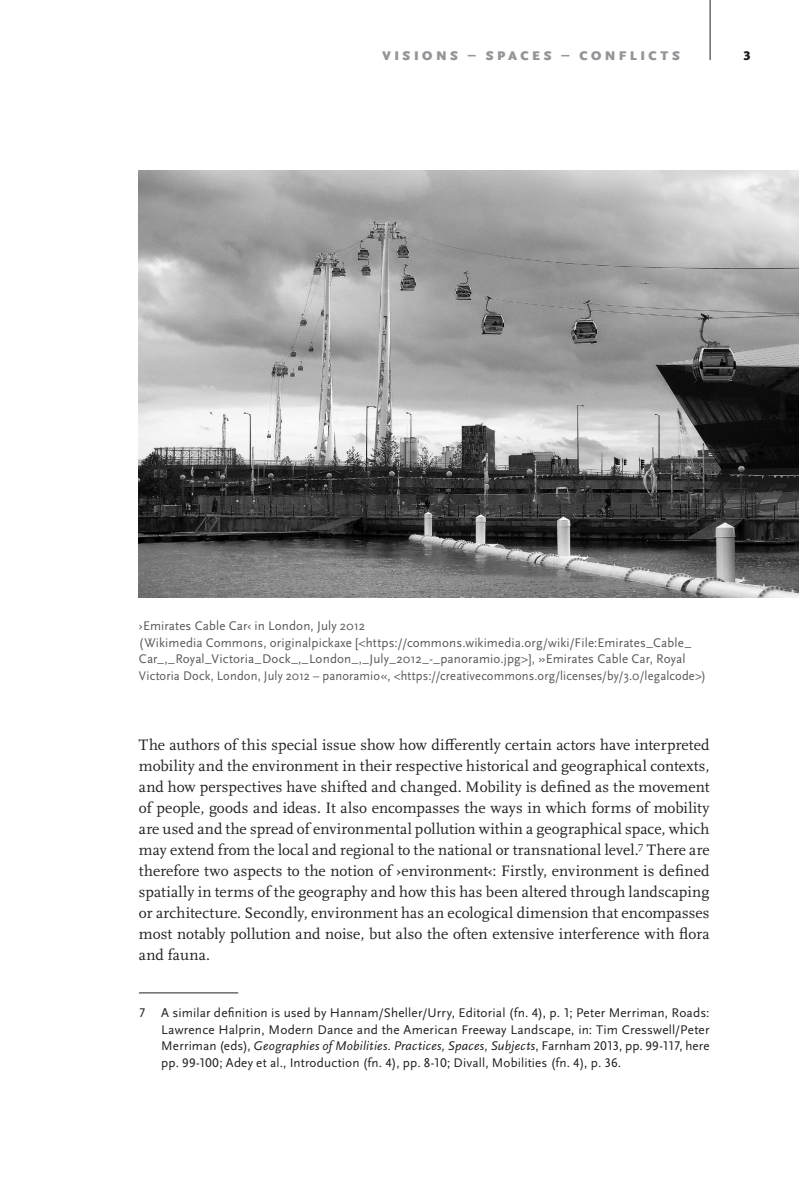
<style>
.page{position:relative;width:799px;height:1181px;background:#fff}
.page>*{position:absolute;margin:0;border:0;box-sizing:border-box;transform-origin:0 0}
._10__Fußnotentext{font:15.75px/21px "Scala Pro";letter-spacing:.005em;color:#231f20;text-align:justify}
._10__Fußnotentext-2{font:13.12px/16.6px "Scala Sans Pro";letter-spacing:.01em;color:#231f20;text-align:justify}
._7__Bildunterschrift{font:13.12px/16.6px "Scala Sans Pro";letter-spacing:.01em;color:#57585a}
._8_2__Kopfzeile_rech{font:900 13.12px "Scala Sans Pro";letter-spacing:.265em;color:#939598}
._8_3__Paginierung{font:900 13.12px "Scala Sans Pro";color:#231f20}
.s1{font-style:italic}
</style>
<div class="page">
<hr style="left:709px;top:0;width:1px;height:60px;background:#231f20">
<hr style="left:139px;top:992px;width:99px;height:1px;background:#231f20">
<img style="left:139px;top:171px;width:660px;height:427px">
<p class="_8_2__Kopfzeile_rech" style="left:382px;top:48px;width:299px">VISIONS – SPACES – CONFLICTS</p>
<p class="_8_3__Paginierung" style="left:743px;top:48px;width:9px">3</p>
<p class="_7__Bildunterschrift" style="left:139px;top:617px;width:228px">›Emirates Cable Car‹ in London, July 2012</p>
<p class="_7__Bildunterschrift" style="left:139px;top:634px;width:568px">(Wikimedia Commons, originalpickaxe [&lt;https://commons.wikimedia.org/wiki/File:Emirates_Cable_<br>Car_,_Royal_Victoria_Dock_,_London_,_July_2012_-_panoramio.jpg&gt;], »Emirates Cable Car, Royal<br>Victoria Dock, London, July 2012 – panoramio«, &lt;https://creativecommons.org/licenses/by/3.0/legalcode&gt;)</p>
<p class="_10__Fußnotentext" style="left:139px;top:734px;width:572px">The authors of this special issue show how differently certain actors have interpreted mobility and the environment in their respective historical and geographical contexts, and how perspectives have shifted and changed. Mobility is defined as the movement of people, goods and ideas. It also encompasses the ways in which forms of mobility are used and the spread of environmental pollution within a geographical space, which may extend from the local and regional to the national or transnational level.<sup>7</sup> There are therefore two aspects to the notion of ›environment‹: Firstly, environment is defined spatially in terms of the geography and how this has been altered through landscaping or architecture. Secondly, environment has an ecological dimension that encompasses most notably pollution and noise, but also the often extensive interference with flora and fauna.</p>
<p class="_10__Fußnotentext-2" style="left:161px;top:1004px;width:550px;text-indent:-22px">7 A similar definition is used by Hannam/Sheller/Urry, Editorial (fn. 4), p. 1; Peter Merriman, Roads:<br>Lawrence Halprin, Modern Dance and the American Freeway Landscape, in: Tim Cresswell/Peter Merriman (eds), <span class="s1">Geographies of Mobilities. Practices, Spaces, Subjects</span>, Farnham 2013, pp. 99-117, here pp. 99-100; Adey et al., Introduction (fn. 4), pp. 8-10; Divall, Mobilities (fn. 4), p. 36.</p>
</div>
